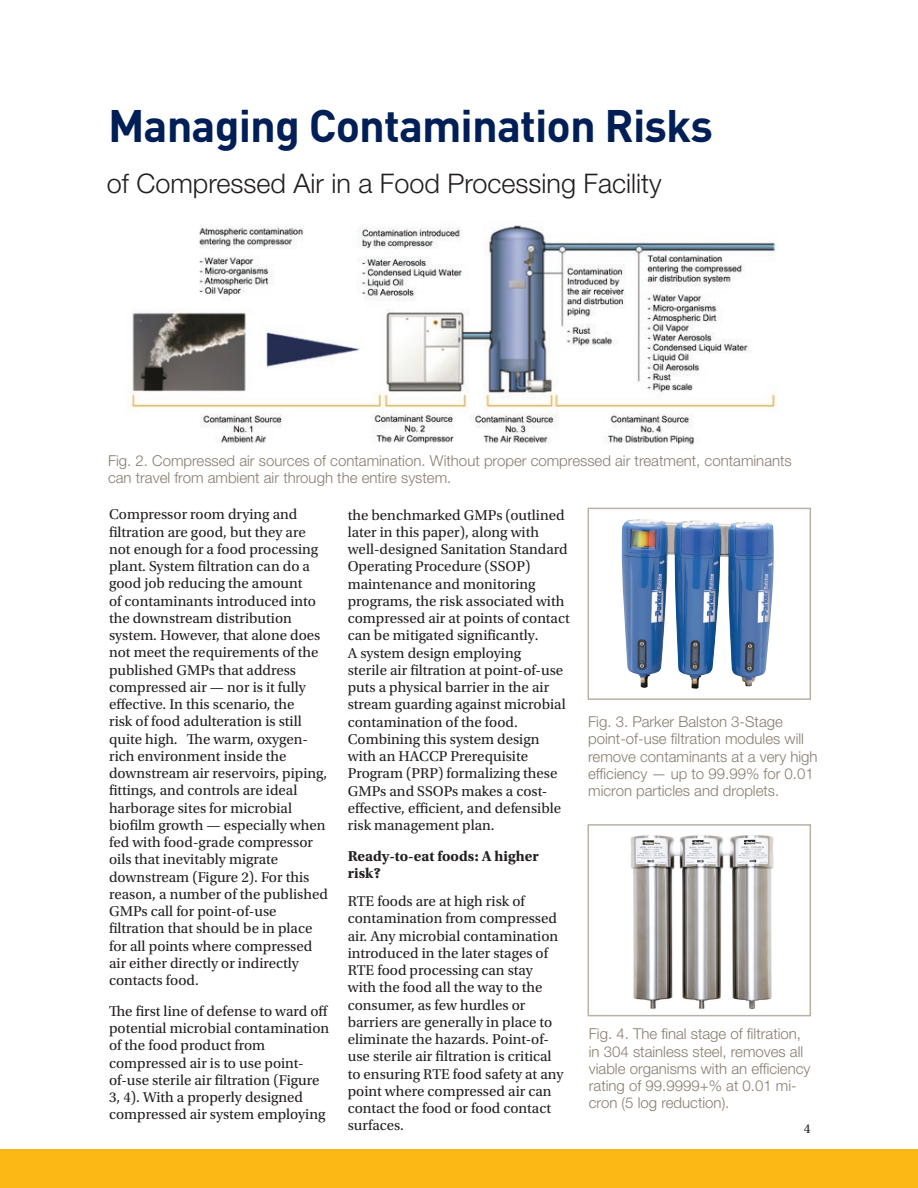
<style>
.page{position:relative;width:918px;height:1188px;background:#fff}
.page>*{position:absolute;margin:0;border:0;box-sizing:border-box;transform-origin:0 0}
.t1{font:700 45px "DINOT";letter-spacing:-.02em;color:#001f56}
.t2{font:300 27px "Helvetica Neue LT Std";color:#231f20}
.t3{font:15px/17.2px "Utopia Std";color:#231f20}
.t4{font:300 15px/17.2px "Helvetica Neue LT Std";color:#887d6e}
.t5{font:700 15px/17.2px "Utopia Std";color:#231f20}
.t6{font:13.5px "Utopia Std";color:#231f20}
</style>
<div class="page">
<div style="left:0;top:1150px;width:918px;height:38px;background:#fcb814"></div>
<img style="left:622px;top:519px;width:152px;height:170px">
<img style="left:630px;top:835px;width:144px;height:175px">
<div style="left:588px;top:508px;width:223px;height:192px;border:2px solid #bbb1a3"></div>
<div style="left:588px;top:824px;width:223px;height:192px;border:2px solid #bbb1a3"></div>
<img style="left:131px;top:225px;width:645px;height:220px">
<h1 class="t1" style="left:108px;top:96px;width:606px">Managing Contamination Risks</h1>
<h2 class="t2" style="left:107px;top:167px;width:556px">of Compressed Air in a Food Processing Facility</h2>
<p class="t4" style="left:108px;top:452px;width:685px">Fig. 2. Compressed air sources of contamination. Without proper compressed air treatment, contaminants can travel from ambient air through the entire system.</p>
<p class="t3" style="left:109px;top:506px;width:220px">Compressor room drying and filtration are good, but they are not enough for a food processing plant. System filtration can do a good job reducing the amount<br>of contaminants introduced into the downstream distribution system. However, that alone does not meet the requirements of the published GMPs that address compressed air — nor is it fully effective. In this scenario, the<br>risk of food adulteration is still quite high. The warm, oxygen&shy;rich environment inside the downstream air reservoirs, piping, fittings, and controls are ideal harborage sites for microbial biofilm growth — especially when fed with food-grade compressor oils that inevitably migrate downstream (Figure 2). For this reason, a number of the published<br>GMPs call for point-of-use filtration that should be in place for all points where compressed air either directly or indirectly contacts food.</p>
<p class="t3" style="left:109px;top:1003px;width:222px">The first line of defense to ward off potential microbial contamination of the food product from compressed air is to use point&shy;of-use sterile air filtration (Figure<br>3, 4). With a properly designed compressed air system employing</p>
<p class="t3" style="left:348px;top:506px;width:224px">the benchmarked GMPs (outlined later in this paper), along with well-designed Sanitation Standard<br>Operating Procedure (SSOP) maintenance and monitoring programs, the risk associated with compressed air at points of contact can be mitigated significantly.<br>A system design employing<br>sterile air filtration at point-of-use puts a physical barrier in the air stream guarding against microbial contamination of the food.<br>Combining this system design with an HACCP Prerequisite<br>Program (PRP) formalizing these<br>GMPs and SSOPs makes a cost&shy;effective, efficient, and defensible risk management plan.</p>
<p class="t5" style="left:348px;top:847px;width:193px">Ready-to-eat foods: A higher risk?</p>
<p class="t3" style="left:348px;top:893px;width:217px">RTE foods are at high risk of contamination from compressed air. Any microbial contamination introduced in the later stages of<br>RTE food processing can stay with the food all the way to the consumer, as few hurdles or barriers are generally in place to eliminate the hazards. Point-of&shy;use sterile air filtration is critical to ensuring RTE food safety at any point where compressed air can contact the food or food contact surfaces.</p>
<p class="t4" style="left:588px;top:713px;width:231px">Fig. 3. Parker Balston 3-Stage point-of-use filtration modules will remove contaminants at a very high efficiency — up to 99.99% for 0.01 micron particles and droplets.</p>
<p class="t4" style="left:589px;top:1025px;width:223px">Fig. 4. The final stage of filtration, in 304 stainless steel, removes all viable organisms with an efficiency rating of 99.9999+% at 0.01 mi&shy;cron (5 log reduction).</p>
<p class="t6" style="left:804px;top:1121px;width:8px">4</p>
</div>
